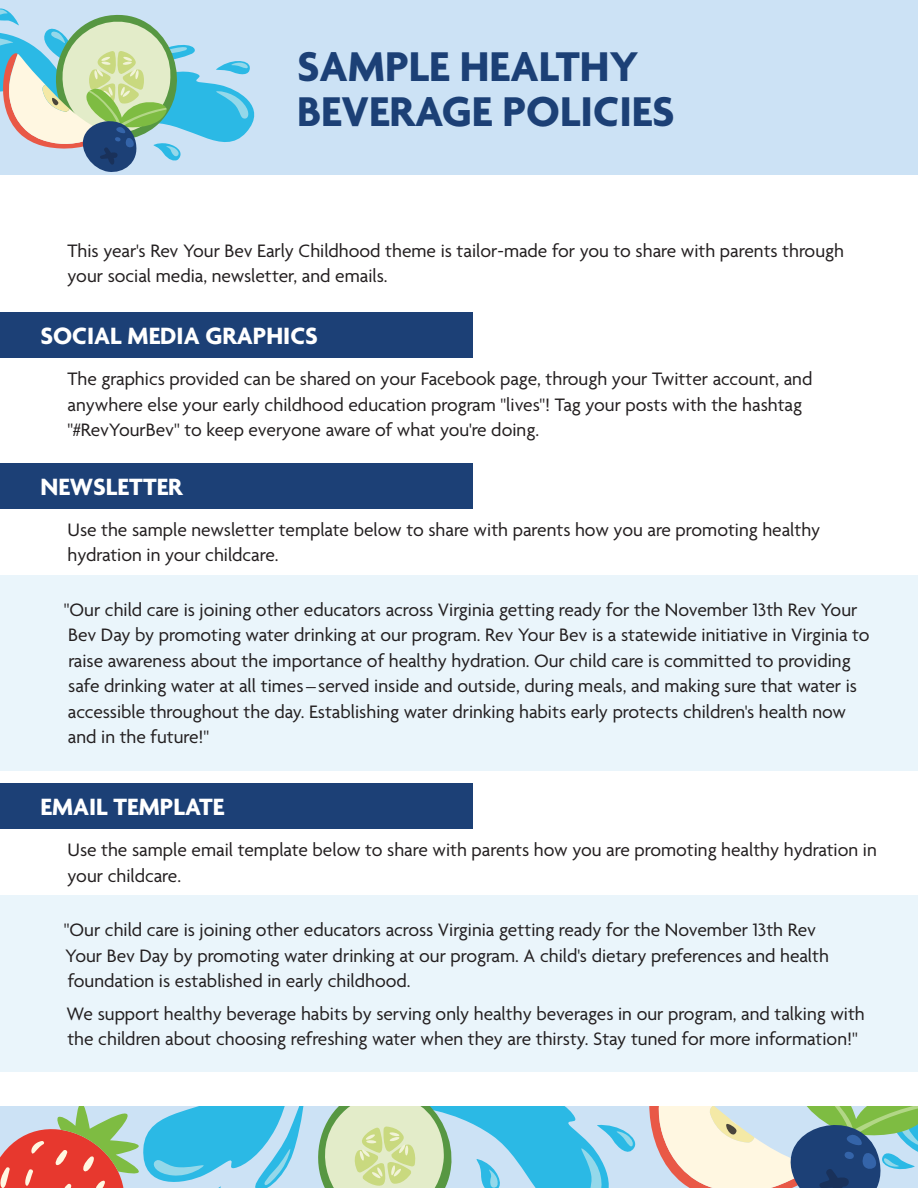
<style>
.page{position:relative;width:918px;height:1188px;background:#fff}
.page>*{position:absolute;margin:0;border:0;box-sizing:border-box;transform-origin:0 0}
.t1{font:700 45px/45px "Agenda";color:#1c4076}
.t2{font:700 25.5px "Agenda";color:#fff}
.t3{font:19.5px/25.5px "Agenda";color:#231f20}
</style>
<div class="page">
<div style="left:0;top:0;width:918px;height:176px;background:#cce2f5"></div>
<svg style="left:0;top:8px;width:255px;height:164px"></svg>
<svg style="left:0;top:1106px;width:918px;height:82px;background:#a0c0c2"></svg>
<div style="left:0;top:575px;width:918px;height:195px;background:#eaf5fb"></div>
<div style="left:0;top:895px;width:918px;height:177px;background:#eaf5fb"></div>
<div style="left:0;top:312px;width:472px;height:46px;background:#1c4076"></div>
<div style="left:0;top:463px;width:472px;height:45px;background:#1c4076"></div>
<div style="left:0;top:784px;width:472px;height:45px;background:#1c4076"></div>
<h1 class="t1" style="left:297px;top:47px;width:379px">SAMPLE HEALTHY<br>BEVERAGE POLICIES</h1>
<p class="t3" style="left:68px;top:239px;width:778px">This year's Rev Your Bev Early Childhood theme is tailor-made for you to share with parents through your social media, newsletter, and emails.</p>
<h2 class="t2" style="left:40px;top:322px;width:279px">SOCIAL MEDIA GRAPHICS</h2>
<p class="t3" style="left:68px;top:367px;width:746px">The graphics provided can be shared on your Facebook page, through your Twitter account, and anywhere else your early childhood education program "lives"! Tag your posts with the hashtag "#RevYourBev" to keep everyone aware of what you're doing.</p>
<h2 class="t2" style="left:40px;top:473px;width:144px">NEWSLETTER</h2>
<p class="t3" style="left:68px;top:518px;width:754px">Use the sample newsletter template below to share with parents how you are promoting healthy hydration in your childcare.</p>
<p class="t3" style="left:64px;top:598px;width:807px">"Our child care is joining other educators across Virginia getting ready for the November 13th Rev Your Bev Day by promoting water drinking at our program. Rev Your Bev is a statewide initiative in Virginia to raise awareness about the importance of healthy hydration. Our child care is committed to providing safe drinking water at all times –served inside and outside, during meals, and making sure that water is accessible throughout the day. Establishing water drinking habits early protects children's health now and in the future!"</p>
<h2 class="t2" style="left:40px;top:794px;width:186px">EMAIL TEMPLATE</h2>
<p class="t3" style="left:68px;top:839px;width:811px">Use the sample email template below to share with parents how you are promoting healthy hydration in your childcare.</p>
<p class="t3" style="left:64px;top:919px;width:767px">"Our child care is joining other educators across Virginia getting ready for the November 13th Rev<br>Your Bev Day by promoting water drinking at our program. A child's dietary preferences and health foundation is established in early childhood.</p>
<p class="t3" style="left:67px;top:1002px;width:800px">We support healthy beverage habits by serving only healthy beverages in our program, and talking with the children about choosing refreshing water when they are thirsty. Stay tuned for more information!"</p>
</div>
